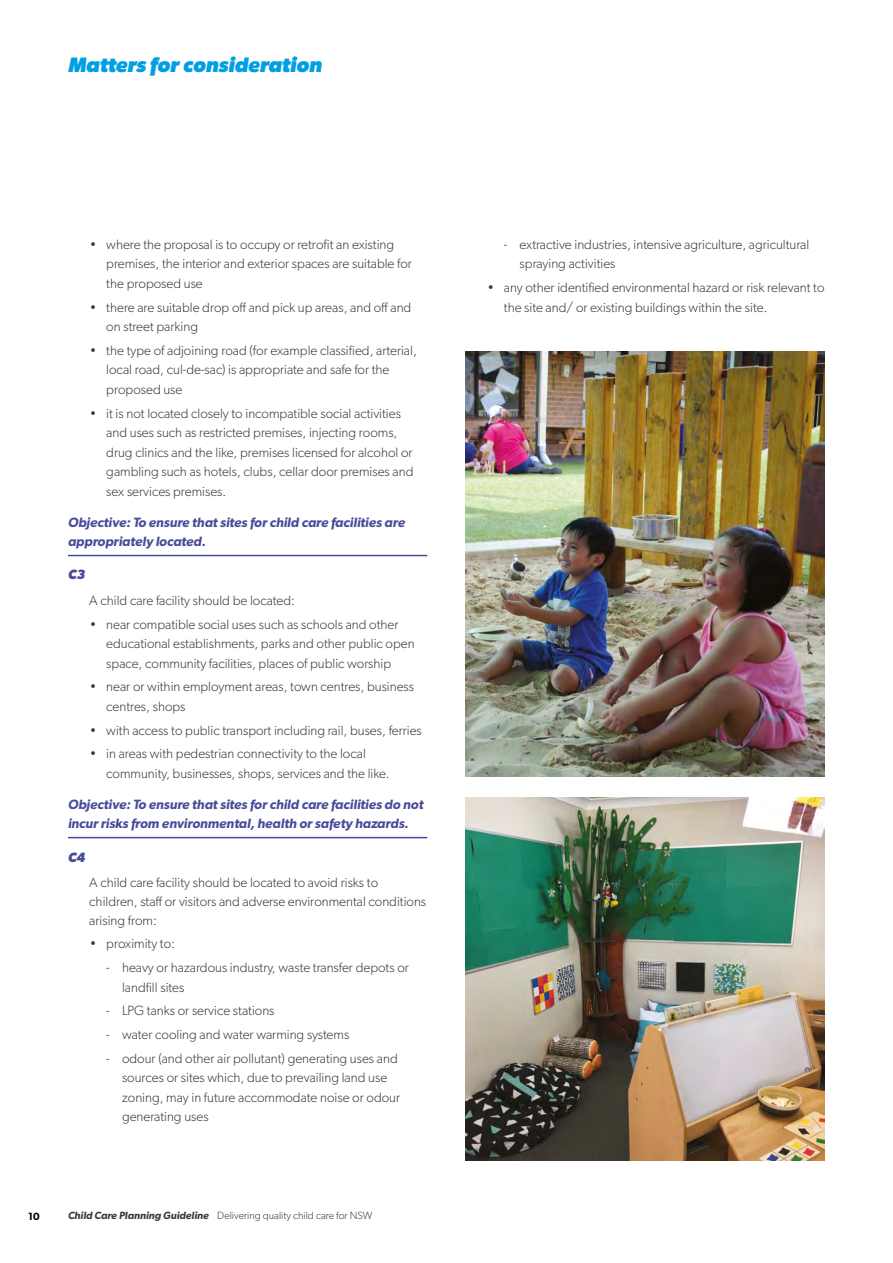
<style>
.page{position:relative;width:893px;height:1263px;background:#fff}
.page>*{position:absolute;margin:0;border:0;box-sizing:border-box;transform-origin:0 0}
.t1{font:italic 700 21px "Gibson";color:#009fe3}
.t2{font:300 13.5px/19.5px "Gibson";color:#383a35}
.t3{font:italic 600 13.5px/18.9px "Gibson";color:#484b9a}
.t4{font:italic 700 13.5px "Gibson";color:#484b9a}
.t5{font:300 10.5px "Gibson";color:#383a35}
.t6{font:600 10.5px "Gibson";color:#000}
.s1{font-weight:600;font-style:italic}
</style>
<div class="page">
<hr style="left:68px;top:555px;width:359px;height:1px;background:#484b9a">
<hr style="left:68px;top:837px;width:359px;height:1px;background:#484b9a">
<img style="left:466px;top:798px;width:359px;height:363px">
<img style="left:466px;top:351px;width:359px;height:426px">
<h1 class="t1" style="left:68px;top:52px;width:255px">Matters for consideration</h1>
<p class="t2" style="left:106px;top:234px;width:307px;text-indent:-16px">• where the proposal is to occupy or retrofit an existing premises, the interior and exterior spaces are suitable for the proposed use</p>
<p class="t2" style="left:106px;top:297px;width:307px;text-indent:-16px">• there are suitable drop off and pick up areas, and off and on street parking</p>
<p class="t2" style="left:106px;top:340px;width:312px;text-indent:-16px">• the type of adjoining road (for example classified, arterial, local road, cul-de-sac) is appropriate and safe for the proposed use</p>
<p class="t2" style="left:106px;top:403px;width:309px;text-indent:-16px">• it is not located closely to incompatible social activities and uses such as restricted premises, injecting rooms, drug clinics and the like, premises licensed for alcohol or gambling such as hotels, clubs, cellar door premises and sex services premises.</p>
<p class="t3" style="left:68px;top:513px;width:339px">Objective: To ensure that sites for child care facilities are appropriately located.</p>
<p class="t4" style="left:68px;top:567px;width:19px">C3</p>
<p class="t2" style="left:89px;top:590px;width:207px">A child care facility should be located:</p>
<p class="t2" style="left:106px;top:614px;width:310px;text-indent:-16px">• near compatible social uses such as schools and other educational establishments, parks and other public open space, community facilities, places of public worship</p>
<p class="t2" style="left:106px;top:677px;width:309px;text-indent:-16px">• near or within employment areas, town centres, business centres, shops</p>
<p class="t2" style="left:90px;top:720px;width:334px">• with access to public transport including rail, buses, ferries</p>
<p class="t2" style="left:106px;top:744px;width:285px;text-indent:-16px">• in areas with pedestrian connectivity to the local community, businesses, shops, services and the like.</p>
<p class="t3" style="left:68px;top:795px;width:357px">Objective: To ensure that sites for child care facilities do not incur risks from environmental, health or safety hazards.</p>
<p class="t4" style="left:68px;top:849px;width:19px">C4</p>
<p class="t2" style="left:89px;top:872px;width:338px;line-height:18.9px">A child care facility should be located to avoid risks to children, staff or visitors and adverse environmental conditions arising from:</p>
<p class="t2" style="left:90px;top:934px;width:87px">• proximity to:</p>
<p class="t2" style="left:122px;top:958px;width:288px;text-indent:-16px">- heavy or hazardous industry, waste transfer depots or landfill sites</p>
<p class="t2" style="left:106px;top:1001px;width:170px">- LPG tanks or service stations</p>
<p class="t2" style="left:106px;top:1025px;width:244px">- water cooling and water warming systems</p>
<p class="t2" style="left:122px;top:1048px;width:280px;text-indent:-16px">- odour (and other air pollutant) generating uses and sources or sites which, due to prevailing land use zoning, may in future accommodate noise or odour generating uses</p>
<p class="t6" style="left:28px;top:1209px;width:13px">10</p>
<p class="t5" style="left:68px;top:1209px;width:306px"><span class="s1">Child Care Planning Guideline</span> Delivering quality child care for NSW</p>
<p class="t2" style="left:520px;top:234px;width:291px;text-indent:-16px">- extractive industries, intensive agriculture, agricultural spraying activities</p>
<p class="t2" style="left:504px;top:278px;width:322px;text-indent:-16px">• any other identified environmental hazard or risk relevant to the site and/ or existing buildings within the site.</p>
</div>
